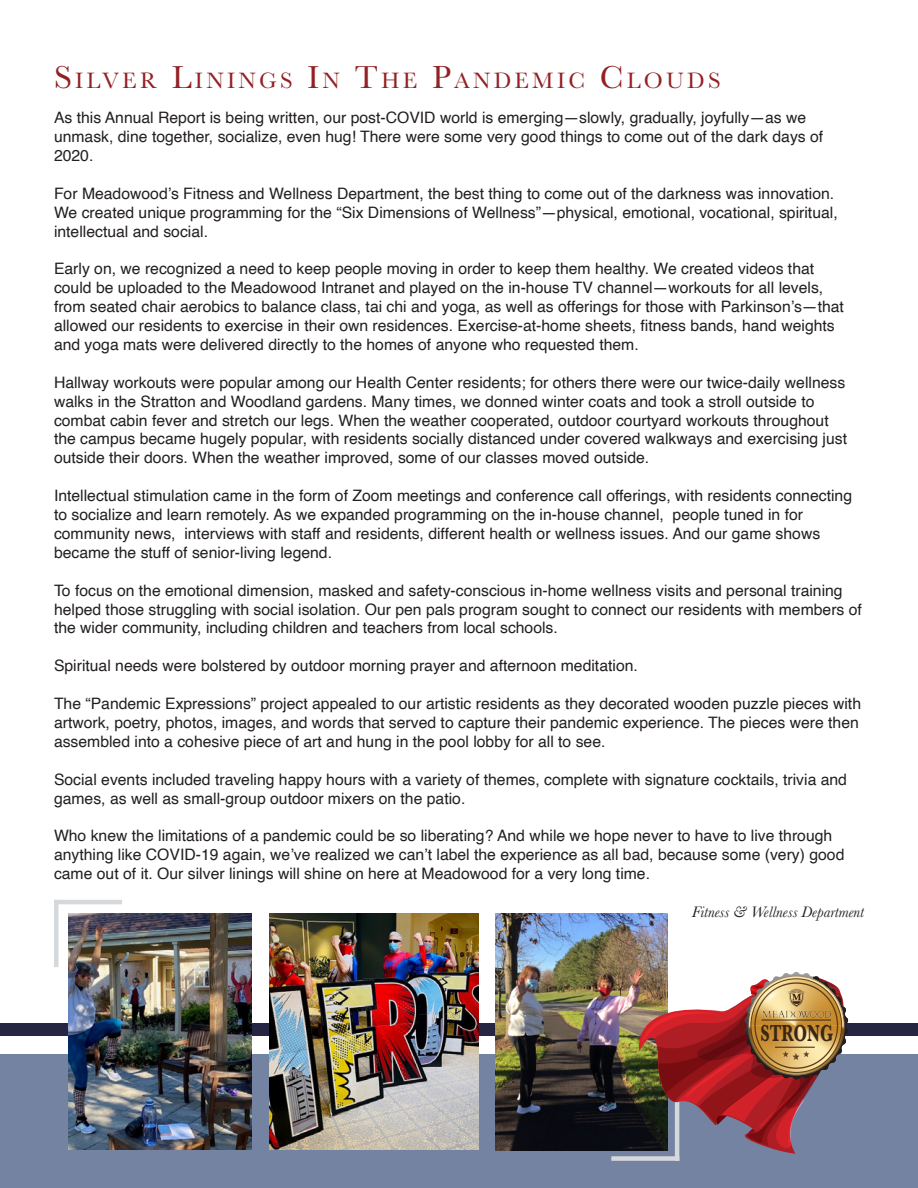
<style>
.page{position:relative;width:918px;height:1188px;background:#fff}
.page>*{position:absolute;margin:0;border:0;box-sizing:border-box;transform-origin:0 0}
.t1{font:700 24.15px "Baskerville";color:#3c2617;scale:.68 1}
.t2{font:23.1px "Baskerville";letter-spacing:.145em;color:#922124}
.Body_Copy{font:15.75px/18.9px "Helvetica";color:#231f20}
.Body_Copy-2{font:italic 15.75px "Baskerville";color:#231f20}
.s1{font-size:33px}
</style>
<div class="page">
<div style="left:0;top:1054px;width:918px;height:134px;background:#7583a2"></div>
<div style="left:0;top:1023px;width:918px;height:13px;background:#262643"></div>
<img style="left:496px;top:914px;width:171px;height:236px">
<img style="left:68px;top:914px;width:184px;height:236px">
<img style="left:269px;top:914px;width:210px;height:236px">
<hr style="left:54px;top:900px;width:68px;height:4px;background:#d6d9dc">
<hr style="left:54px;top:900px;width:4px;height:67px;background:#d6d9dc">
<div style="left:611px;top:1156px;width:68px;height:5px;background:#d6d9dc"></div>
<hr style="left:675px;top:1093px;width:4px;height:68px;background:#d6d9dc">
<img style="left:629px;top:972px;width:220px;height:182px">
<p class="t2" style="left:54px;top:66px;width:668px"><span class="s1">S</span>ILVER <span class="s1">L</span>ININGS <span class="s1">I</span>N <span class="s1">T</span>HE <span class="s1">P</span>ANDEMIC <span class="s1">C</span>LOUDS</p>
<p class="Body_Copy" style="left:54px;top:109px;width:771px">As this Annual Report is being written, our post-COVID world is emerging—slowly, gradually, joyfully—as we unmask, dine together, socialize, even hug! There were some very good things to come out of the dark days of<br>2020.</p>
<p class="Body_Copy" style="left:54px;top:184px;width:785px">For Meadowood’s Fitness and Wellness Department, the best thing to come out of the darkness was innovation.<br>We created unique programming for the “Six Dimensions of Wellness”—physical, emotional, vocational, spiritual, intellectual and social.</p>
<p class="Body_Copy" style="left:54px;top:260px;width:791px">Early on, we recognized a need to keep people moving in order to keep them healthy. We created videos that could be uploaded to the Meadowood Intranet and played on the in-house TV channel—workouts for all levels, from seated chair aerobics to balance class, tai chi and yoga, as well as offerings for those with Parkinson’s—that allowed our residents to exercise in their own residences. Exercise-at-home sheets, fitness bands, hand weights and yoga mats were delivered directly to the homes of anyone who requested them.</p>
<p class="Body_Copy" style="left:54px;top:373px;width:795px">Hallway workouts were popular among our Health Center residents; for others there were our twice-daily wellness walks in the Stratton and Woodland gardens. Many times, we donned winter coats and took a stroll outside to combat cabin fever and stretch our legs. When the weather cooperated, outdoor courtyard workouts throughout the campus became hugely popular, with residents socially distanced under covered walkways and exercising just outside their doors. When the weather improved, some of our classes moved outside.</p>
<p class="Body_Copy" style="left:54px;top:487px;width:800px">Intellectual stimulation came in the form of Zoom meetings and conference call offerings, with residents connecting to socialize and learn remotely. As we expanded programming on the in-house channel, people tuned in for community news, interviews with staff and residents, different health or wellness issues. And our game shows became the stuff of senior-living legend.</p>
<p class="Body_Copy" style="left:54px;top:581px;width:809px">To focus on the emotional dimension, masked and safety-conscious in-home wellness visits and personal training helped those struggling with social isolation. Our pen pals program sought to connect our residents with members of the wider community, including children and teachers from local schools.</p>
<p class="Body_Copy" style="left:54px;top:657px;width:585px">Spiritual needs were bolstered by outdoor morning prayer and afternoon meditation.</p>
<p class="Body_Copy" style="left:54px;top:695px;width:809px">The “Pandemic Expressions” project appealed to our artistic residents as they decorated wooden puzzle pieces with artwork, poetry, photos, images, and words that served to capture their pandemic experience. The pieces were then assembled into a cohesive piece of art and hung in the pool lobby for all to see.</p>
<p class="Body_Copy" style="left:54px;top:770px;width:795px">Social events included traveling happy hours with a variety of themes, complete with signature cocktails, trivia and games, as well as small-group outdoor mixers on the patio.</p>
<p class="Body_Copy" style="left:54px;top:827px;width:792px">Who knew the limitations of a pandemic could be so liberating? And while we hope never to have to live through anything like COVID-19 again, we’ve realized we can’t label the experience as all bad, because some (very) good came out of it. Our silver linings will shine on here at Meadowood for a very long time.</p>
<p class="Body_Copy-2" style="left:692px;top:901px;width:174px">Fitness &amp; Wellness Department</p>
<p class="t1" style="left:760px;top:1017px;width:108px">STRONG</p>
</div>
